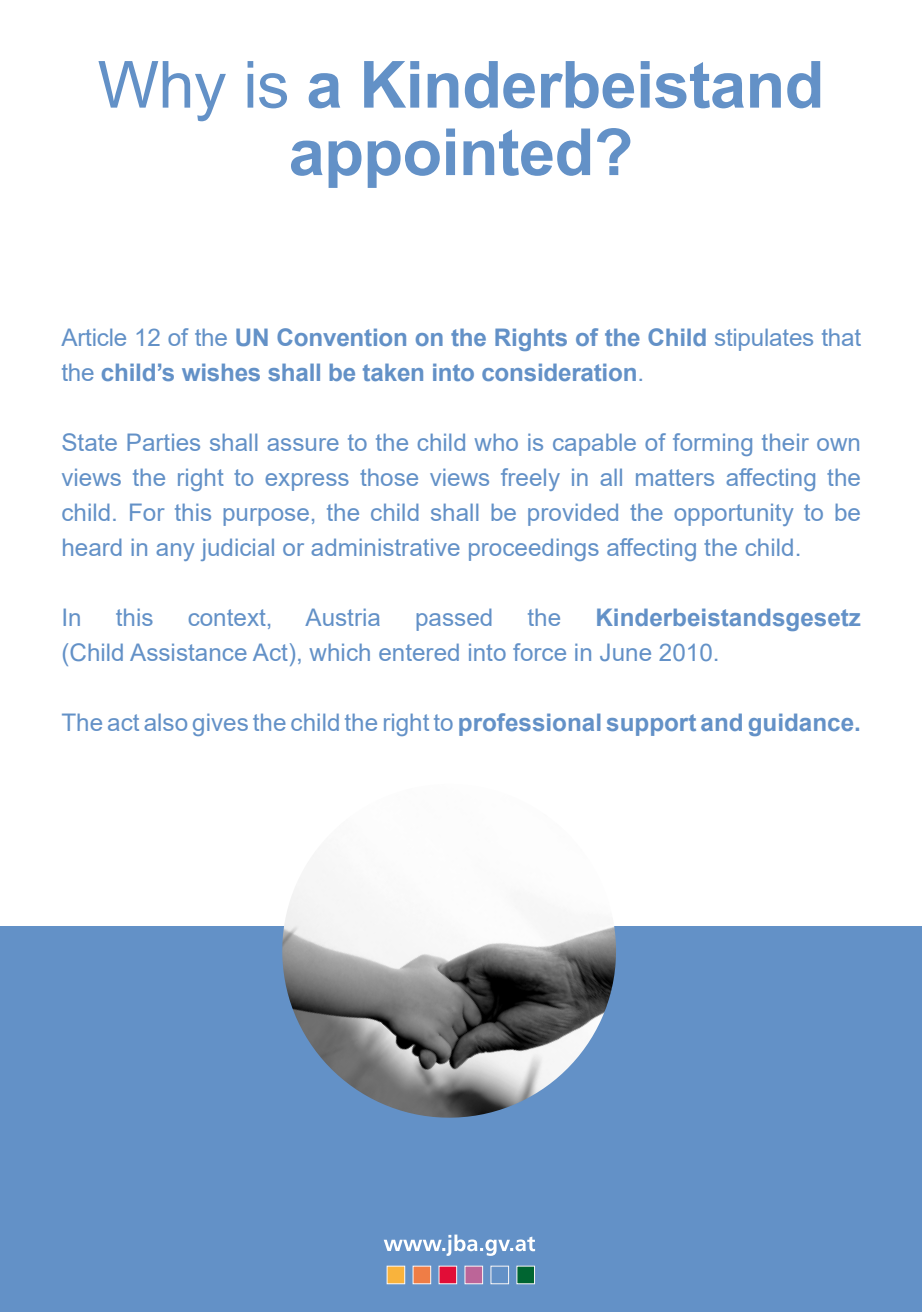
<style>
.page{position:relative;width:922px;height:1312px;background:#fff}
.page>*{position:absolute;margin:0;border:0;box-sizing:border-box;transform-origin:0 0}
.t1{font:700 65px/67.5px "Arial";letter-spacing:-.01em;color:#6391c7;text-align:center}
.t2{font:24.25px/35px "Arial";color:#6391c7;text-align:justify}
.t3{font:700 24.25px/35px "Arial";letter-spacing:-.01em;color:#6391c7}
.s1{font-weight:400}
.s2{font-weight:700}
</style>
<div class="page">
<div style="left:0;top:926px;width:921px;height:385px;background:#6391c7"></div>
<svg style="left:383px;top:1234px;width:152px;height:21px"></svg>
<div style="left:387px;top:1265px;width:17px;height:18px;background:#f9b33c"></div>
<div style="left:413px;top:1265px;width:17px;height:18px;background:#ef7d46"></div>
<div style="left:439px;top:1265px;width:17px;height:18px;background:#e20d37"></div>
<div style="left:465px;top:1265px;width:17px;height:18px;background:#bc6598"></div>
<div style="left:516px;top:1265px;width:18px;height:18px;background:#006531"></div>
<img style="left:282px;top:887px;width:334px;height:231px">
<h1 class="t1" style="left:98px;top:52px;width:728px"><span class="s1">Why is</span> a Kinderbeistand appointed?</h1>
<p class="t3" style="left:61px;top:320px;width:801px"><span class="s1">Article 12 of the</span> UN Convention on the Rights of the Child <span class="s1">stipulates that the</span> child’s wishes shall be taken into consideration<span class="s1">.</span></p>
<p class="t2" style="left:61px;top:425px;width:801px">State Parties shall assure to the child who is capable of forming their own views the right to express those views freely in all matters affecting the child. For this purpose, the child shall be provided the opportunity to be heard in any judicial or administrative proceedings affecting the child.</p>
<p class="t2" style="left:61px;top:600px;width:22px">In</p>
<p class="t2" style="left:116px;top:600px;width:39px">this</p>
<p class="t2" style="left:188px;top:600px;width:86px">context,</p>
<p class="t2" style="left:305px;top:600px;width:77px">Austria</p>
<p class="t2" style="left:415px;top:600px;width:80px">passed</p>
<p class="t2" style="left:527px;top:600px;width:35px">the</p>
<p class="t3" style="left:595px;top:600px;width:267px">Kinderbeistandsgesetz</p>
<p class="t2" style="left:61px;top:635px;width:659px">(Child Assistance Act), which entered into force in June 2010.</p>
<p class="t2" style="left:61px;top:705px;width:800px">The act also gives the child the right to <span class="s2">professional support and guidance.</span></p>
</div>
